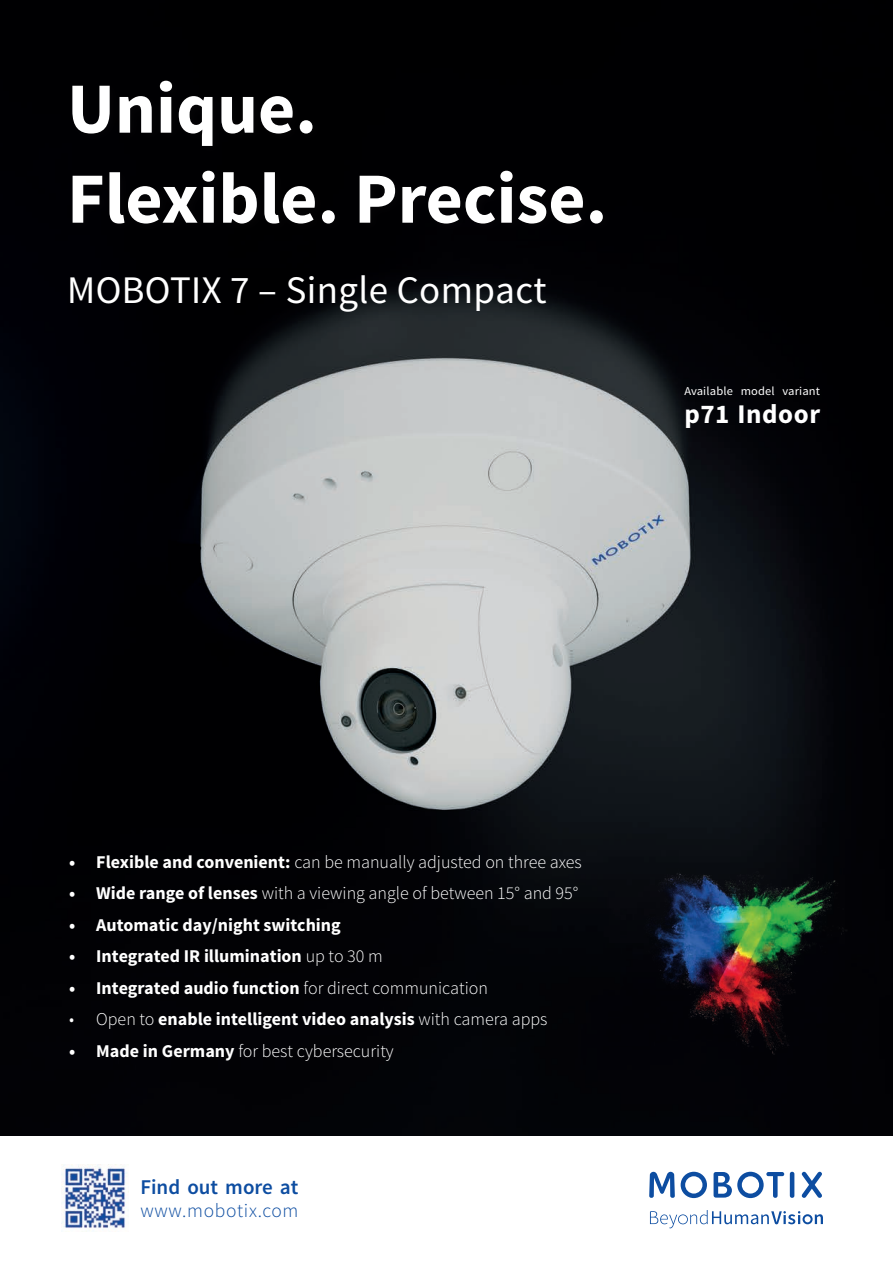
<style>
.page{position:relative;width:893px;height:1263px;background:#fff}
.page>*{position:absolute;margin:0;border:0;box-sizing:border-box;transform-origin:0 0}
.t1{font:700 72px/90px "Source Sans Pro";color:#fff}
.t2{font:39px "Source Sans Pro";letter-spacing:.01em;color:#fff}
.t3{font:700 27px "Source Sans Pro";letter-spacing:.02em;color:#fff}
.t4{font:600 21px "Source Sans Pro";color:#0d4da1}
.t5{font:300 19.5px "Source Sans Pro";letter-spacing:.035em;color:#0d4da1}
.t6{font:700 18px "Source Sans Pro";color:#fff}
.t7{font:300 18px "Source Sans Pro";color:#fff}
.t8{font:12px "Source Sans Pro";letter-spacing:.01em;color:#fff;scale:1.04 1}
.s1{font-weight:700}
.s2{font-weight:300}
</style>
<div class="page">
<img style="left:0;top:0;width:893px;height:1135px">
<svg style="left:649px;top:1172px;width:26px;height:26px"></svg>
<hr style="left:790px;top:1172px;width:4px;height:26px;background:#0d4da1;border-radius:2px">
<svg style="left:802px;top:1172px;width:20px;height:26px"></svg>
<svg style="left:681px;top:1172px;width:26px;height:26px"></svg>
<svg style="left:714px;top:1172px;width:70px;height:26px"></svg>
<svg style="left:650px;top:1210px;width:173px;height:18px"></svg>
<div style="left:66px;top:74px;width:549px;height:161px;background:#000002"></div>
<img style="left:606px;top:853px;width:267px;height:203px">
<img style="left:61px;top:1164px;width:66px;height:67px">
<h1 class="t1" style="left:67px;top:69px;width:542px">Unique.<br>Flexible. Precise.</h1>
<h2 class="t2" style="left:67px;top:274px;width:481px">MOBOTIX 7 – Single Compact</h2>
<p class="t8" style="left:684px;top:386px;width:132px">Available model variant</p>
<h3 class="t3" style="left:684px;top:404px;width:137px">p71 Indoor</h3>
<p class="t7" style="left:69px;top:855px;width:514px"><span class="s1">• Flexible and convenient:</span> can be manually adjusted on three axes</p>
<p class="t7" style="left:69px;top:886px;width:511px"><span class="s1">• Wide range of lenses</span> with a viewing angle of between 15° and 95°</p>
<p class="t6" style="left:69px;top:918px;width:273px">• Automatic day/night switching</p>
<p class="t6" style="left:69px;top:949px;width:315px">• Integrated IR illumination <span class="s2">up to 30 m</span></p>
<p class="t6" style="left:69px;top:981px;width:420px">• Integrated audio function <span class="s2">for direct communication</span></p>
<p class="t6" style="left:69px;top:1012px;width:480px"><span class="s2">• Open to</span> enable intelligent video analysis <span class="s2">with camera apps</span></p>
<p class="t7" style="left:69px;top:1044px;width:326px"><span class="s1">• Made in Germany</span> for best cybersecurity</p>
<p class="t4" style="left:141px;top:1179px;width:160px">Find out more at</p>
<p class="t5" style="left:141px;top:1203px;width:159px">www.mobotix.com</p>
</div>
